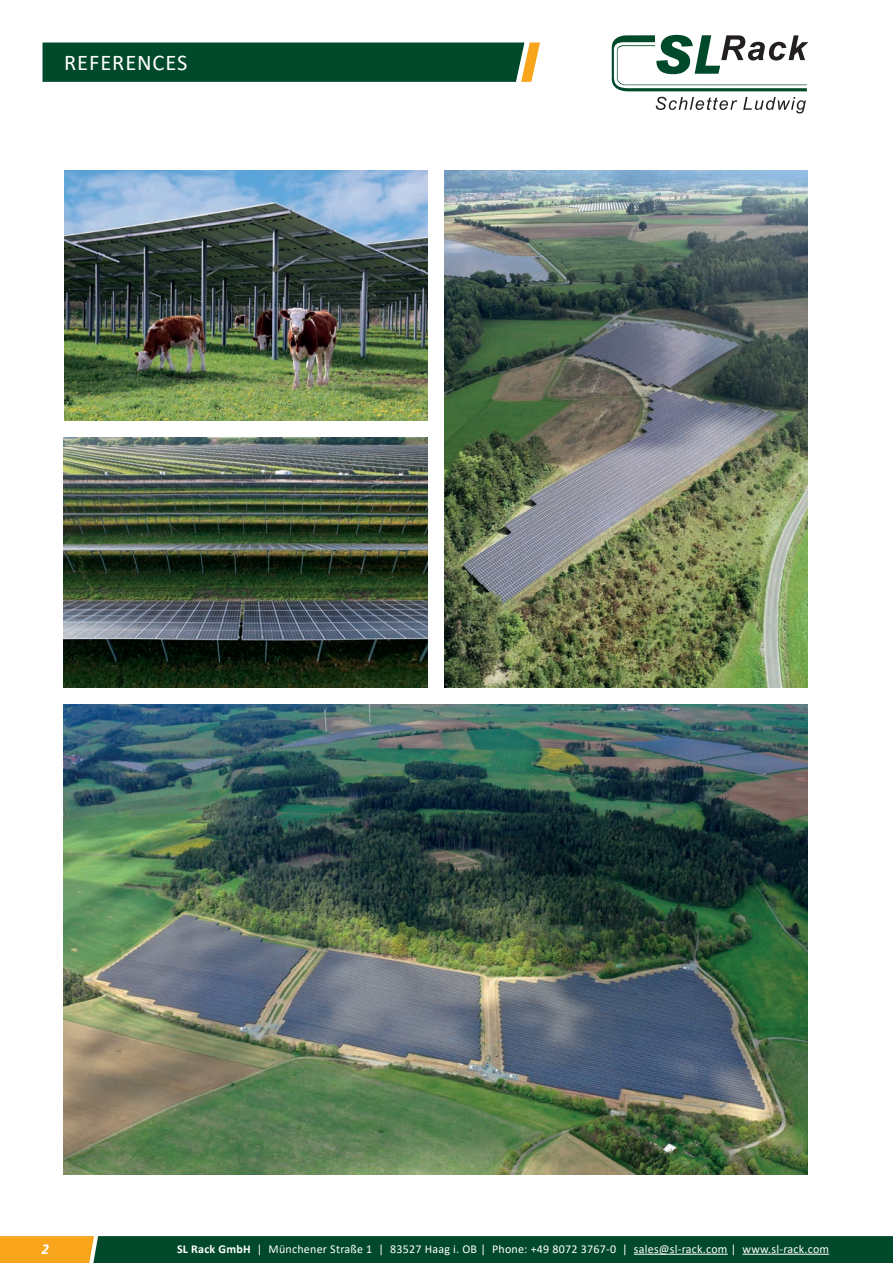
<style>
.page{position:relative;width:893px;height:1263px;background:#fff}
.page>*{position:absolute;margin:0;border:0;box-sizing:border-box;transform-origin:0 0}
.t1{font:22.5px "Calibri";letter-spacing:.04em;color:#fff}
.t2{font:italic 700 15px "Calibri";color:#fff}
.t3{font:12px "Calibri";letter-spacing:.02em;color:#fff}
.s1{font-weight:700}
</style>
<div class="page">
<svg style="left:0;top:1236px;width:893px;height:27px;background:#1c542a"></svg>
<hr style="left:634px;top:1254px;width:94px;height:1px;background:#fff">
<hr style="left:742px;top:1254px;width:87px;height:1px;background:#fff">
<svg style="left:656px;top:97px;width:81px;height:13px"></svg>
<svg style="left:743px;top:97px;width:63px;height:16px"></svg>
<svg style="left:612px;top:35px;width:196px;height:56px"></svg>
<div style="left:43px;top:43px;width:497px;height:39px;background:#00492a"></div>
<img style="left:64px;top:704px;width:744px;height:470px">
<img style="left:444px;top:170px;width:364px;height:517px">
<img style="left:64px;top:437px;width:364px;height:250px">
<img style="left:64px;top:170px;width:363px;height:250px">
<h1 class="t1" style="left:64px;top:47px;width:125px">REFERENCES</h1>
<p class="t2" style="left:41px;top:1238px;width:9px">2</p>
<p class="t3" style="left:177px;top:1240px;width:654px"><span class="s1">SL Rack GmbH</span> | Münchener Straße 1 | 83527 Haag i. OB | Phone: +49 8072 3767-0 | sales@sl-rack.com | www.sl-rack.com</p>
</div>
